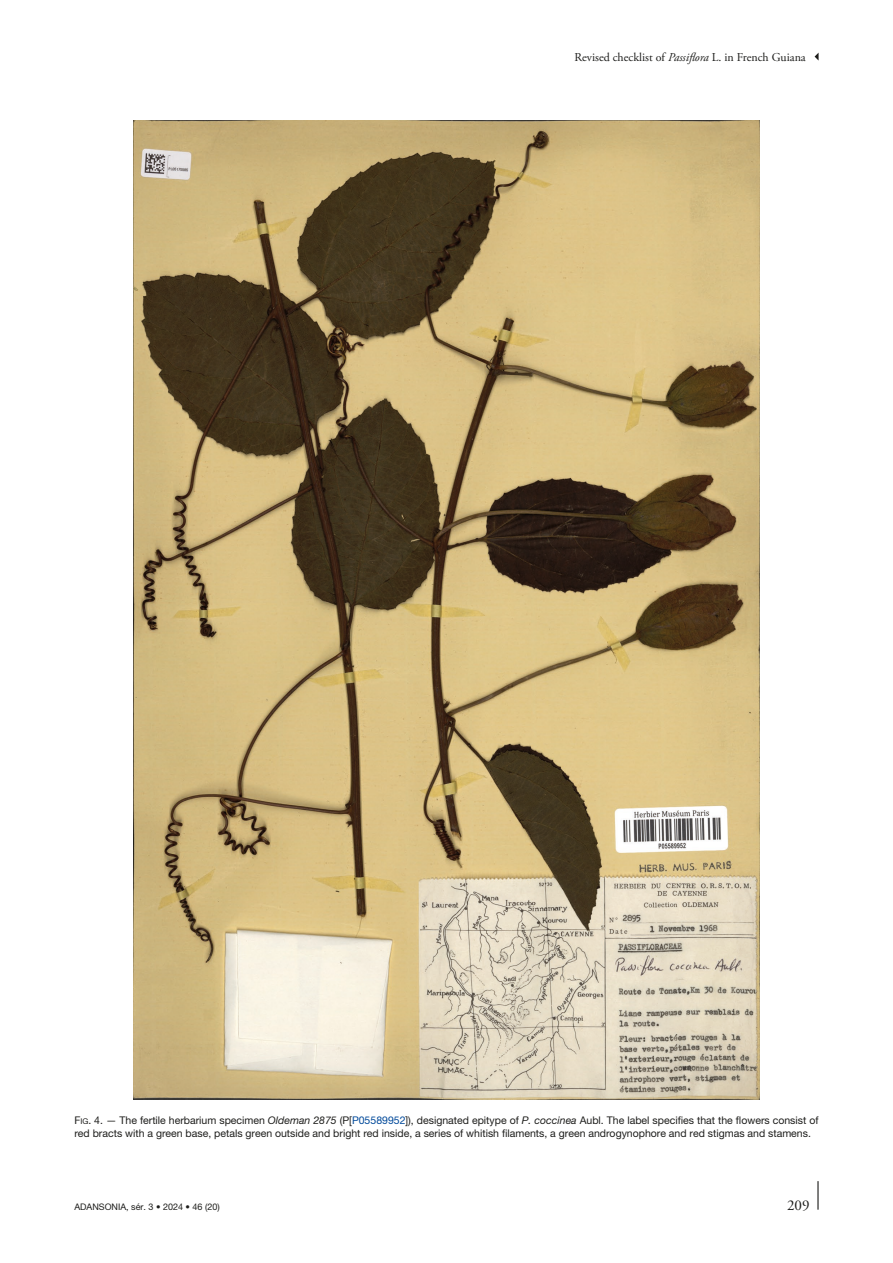
<style>
.page{position:relative;width:893px;height:1263px;background:#fff}
.page>*{position:absolute;margin:0;border:0;box-sizing:border-box;transform-origin:0 0}
.t1{font:15px "Adobe Garamond Pro";color:#1d1d1b}
.t2{font:12px "Adobe Garamond Pro";color:#1d1d1b}
.t3{font:10.5px/12.8px "Helvetica Neue";color:#1d1d1b}
.t4{font:9px "Helvetica Neue";color:#1d1d1b}
.s1{font-style:italic}
.s2{font-style:inherit}
.s3{font-size:7.8px}
.s4{color:#00499a}
</style>
<div class="page">
<hr style="left:817px;top:1181px;width:2px;height:29px;background:#1d1d1b">
<svg style="left:815px;top:53px;width:4px;height:8px"></svg>
<img style="left:133px;top:121px;width:626px;height:978px">
<p class="t2" style="left:574px;top:50px;width:233px">Revised checklist of <span class="s1">Passiflora</span> L. in French Guiana</p>
<p class="t3" style="left:74px;top:1114px;width:746px"><span class="s2">F</span><span class="s3">ig</span><span class="s2">. 4</span>. — The fertile herbarium specimen <span class="s1">Oldeman 2875</span> (P[<span class="s4">P05589952</span>]), designated epitype of <span class="s1">P. coccinea</span> Aubl. The label specifies that the flowers consist of red bracts with a green base, petals green outside and bright red inside, a series of whitish filaments, a green androgynophore and red stigmas and stamens.</p>
<p class="t4" style="left:74px;top:1201px;width:147px">ADANSONIA, sér. 3 • 2024 • 46 (20)</p>
<h1 class="t1" style="left:787px;top:1196px;width:24px">209</h1>
</div>
